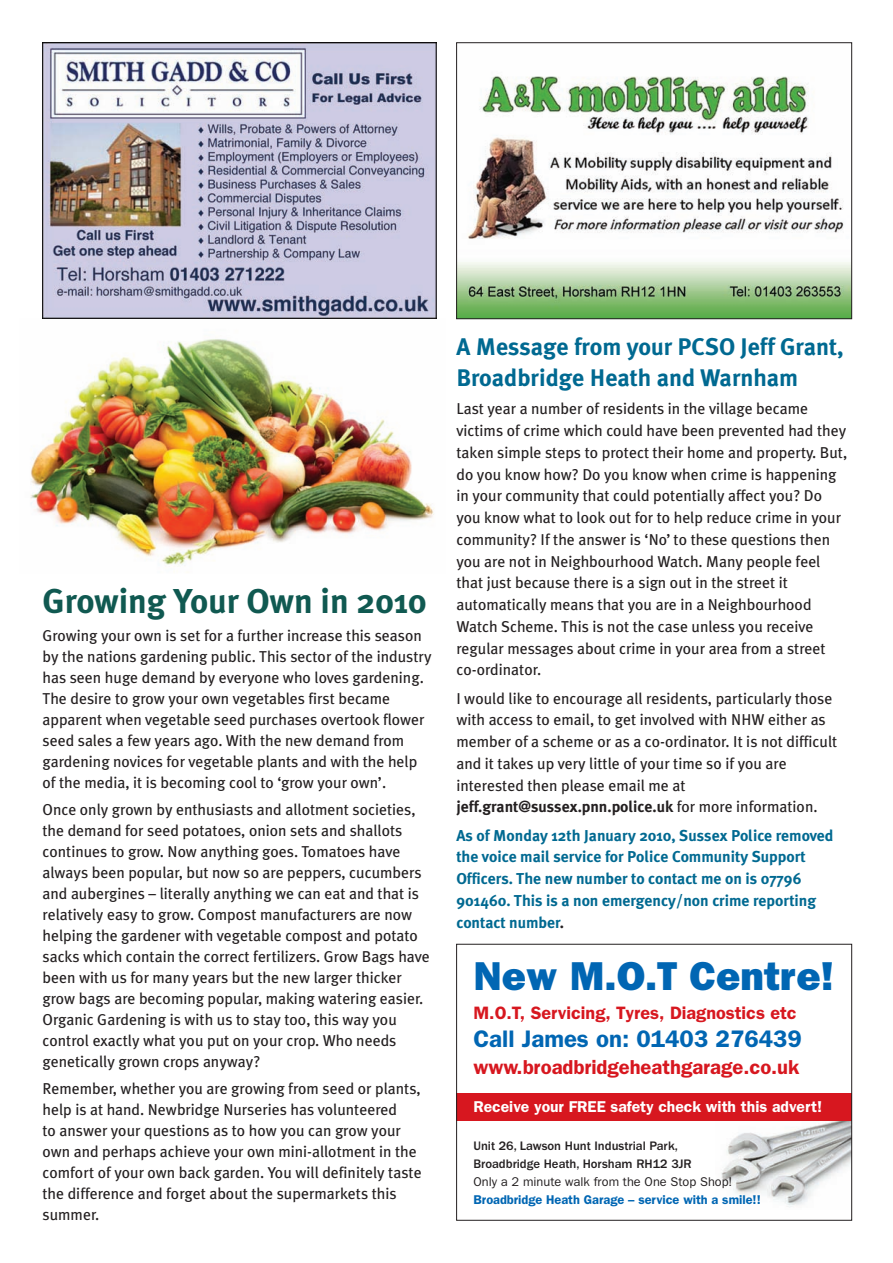
<style>
.page{position:relative;width:893px;height:1263px;background:#fff}
.page>*{position:absolute;margin:0;border:0;box-sizing:border-box;transform-origin:0 0}
.t1{font:800 40.5px "Franklin Gothic";color:#0166b3}
.t2{font:700 34.5px "Meta Plus";color:#105951}
.t3{font:700 24px/31.5px "Meta Plus";color:#006991}
.t4{font:600 24px "Franklin Gothic";color:#0166b3}
.t5{font:600 20.25px "Franklin Gothic";color:#d7171f}
.t6{font:600 18px "Franklin Gothic";color:#d7171f}
.t7{font:15.75px/21px "Meta Plus";color:#231f20}
.t8{font:700 15.75px/21.8px "Meta Plus";color:#006991}
.t9{font:600 15.75px "Franklin Gothic";color:#fff}
.t10{font:500 12.75px/18px "Franklin Gothic LT";color:#231f20}
.t11{font:600 12.75px "Franklin Gothic";color:#0166b3}
.t12{font:12.75px "Franklin Gothic";color:#231f20}
.s1{font-weight:700}
.s2{color:#231f20}
</style>
<div class="page">
<img style="left:30px;top:339px;width:404px;height:226px">
<img style="left:721px;top:1121px;width:129px;height:86px">
<div style="left:456px;top:1093px;width:396px;height:28px;background:#d7171f"></div>
<div style="left:456px;top:944px;width:396px;height:276px;border:1px solid #231f20"></div>
<img style="left:458px;top:76px;width:392px;height:241px">
<div style="left:456px;top:43px;width:396px;height:276px;border:1px solid #231f20"></div>
<img style="left:43px;top:43px;width:393px;height:276px">
<h2 class="t2" style="left:43px;top:581px;width:386px">Growing Your Own in 2010</h2>
<p class="t7" style="left:43px;top:625px;width:390px">Growing your own is set for a further increase this season by the nations gardening public. This sector of the industry has seen huge demand by everyone who loves gardening.<br>The desire to grow your own vegetables first became apparent when vegetable seed purchases overtook flower seed sales a few years ago. With the new demand from gardening novices for vegetable plants and with the help of the media, it is becoming cool to ‘grow your own’.</p>
<p class="t7" style="left:43px;top:799px;width:389px">Once only grown by enthusiasts and allotment societies, the demand for seed potatoes, onion sets and shallots continues to grow. Now anything goes. Tomatoes have always been popular, but now so are peppers, cucumbers and aubergines – literally anything we can eat and that is relatively easy to grow. Compost manufacturers are now helping the gardener with vegetable compost and potato sacks which contain the correct fertilizers. Grow Bags have been with us for many years but the new larger thicker grow bags are becoming popular, making watering easier.<br>Organic Gardening is with us to stay too, this way you control exactly what you put on your crop. Who needs genetically grown crops anyway?</p>
<p class="t7" style="left:43px;top:1078px;width:381px">Remember, whether you are growing from seed or plants, help is at hand. Newbridge Nurseries has volunteered<br>to answer your questions as to how you can grow your own and perhaps achieve your own mini-allotment in the comfort of your own back garden. You will definitely taste the difference and forget about the supermarkets this summer.</p>
<h3 class="t3" style="left:456px;top:331px;width:389px">A Message from your PCSO Jeff Grant,<br>Broadbridge Heath and Warnham</h3>
<p class="t7" style="left:456px;top:398px;width:392px;line-height:21.8px">Last year a number of residents in the village became victims of crime which could have been prevented had they taken simple steps to protect their home and property. But, do you know how? Do you know when crime is happening in your community that could potentially affect you? Do you know what to look out for to help reduce crime in your community? If the answer is ‘No’ to these questions then you are not in Neighbourhood Watch. Many people feel that just because there is a sign out in the street it automatically means that you are in a Neighbourhood Watch Scheme. This is not the case unless you receive regular messages about crime in your area from a street co-ordinator.</p>
<p class="t7" style="left:456px;top:687px;width:382px;line-height:21.8px">I would like to encourage all residents, particularly those with access to email, to get involved with NHW either as member of a scheme or as a co-ordinator. It is not difficult and it takes up very little of your time so if you are interested then please email me at <span class="s1">jeff.grant@sussex.pnn.police.uk</span> for more information.</p>
<p class="t8" style="left:456px;top:824px;width:379px">As of Monday 12th January 2010, Sussex Police removed the voice mail service for Police Community Support Officers. The new number to contact me on is 07796<br>901460. This is a non emergency/non crime reporting contact number<span class="s2">.</span></p>
<h1 class="t1" style="left:473px;top:952px;width:362px">New M.O.T Centre!</h1>
<p class="t6" style="left:473px;top:1003px;width:325px">M.O.T, Servicing, Tyres, Diagnostics etc</p>
<h3 class="t4" style="left:473px;top:1024px;width:330px">Call James on: 01403 276439</h3>
<p class="t5" style="left:473px;top:1055px;width:328px">www.broadbridgeheathgarage.co.uk</p>
<p class="t9" style="left:473px;top:1097px;width:350px">Receive your FREE safety check with this advert!</p>
<p class="t10" style="left:473px;top:1137px;width:220px">Unit 26, Lawson Hunt Industrial Park,<br>Broadbridge Heath, Horsham RH12 3JR</p>
<p class="t12" style="left:473px;top:1174px;width:261px">Only a 2 minute walk from the One Stop Shop!</p>
<p class="t11" style="left:473px;top:1192px;width:289px">Broadbridge Heath Garage – service with a smile!!</p>
</div>
